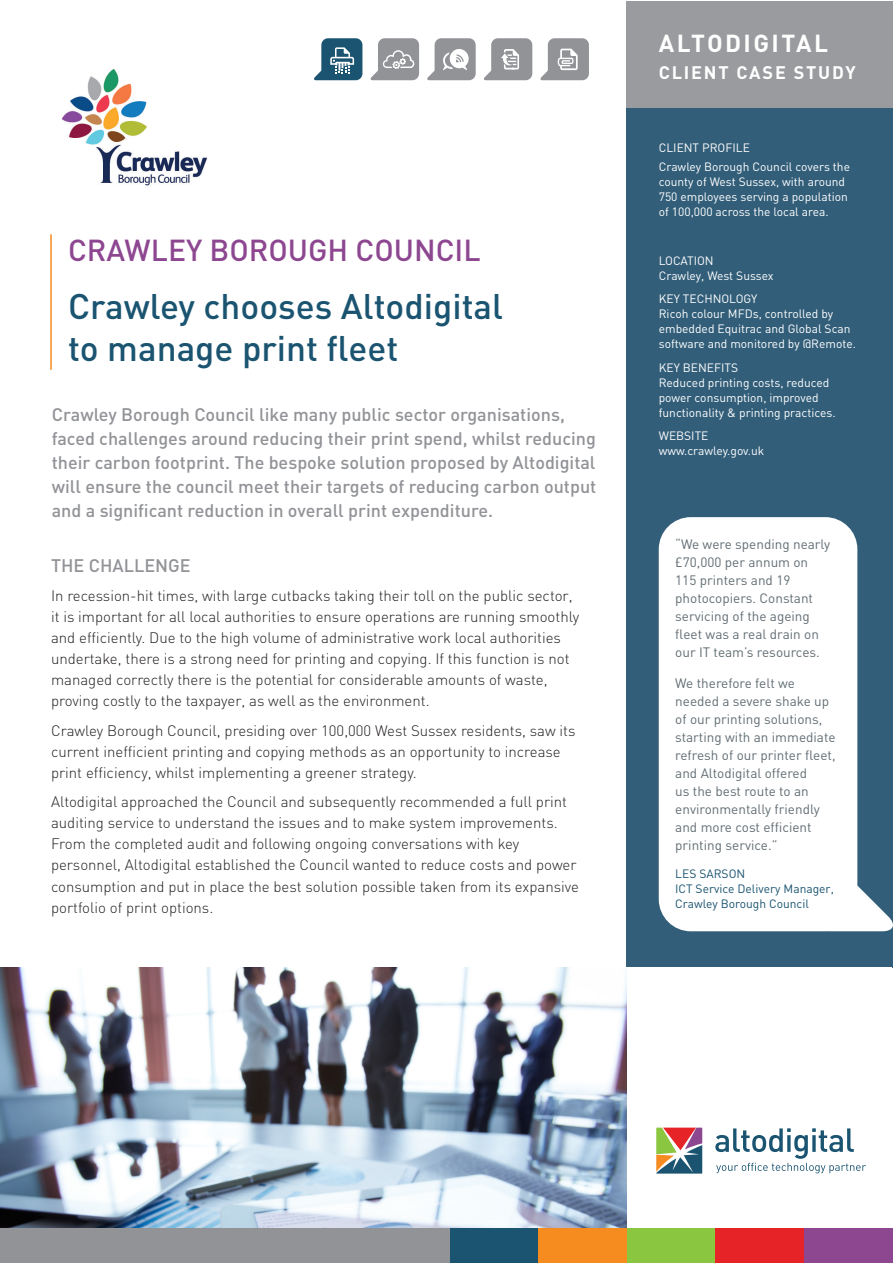
<style>
.page{position:relative;width:893px;height:1263px;background:#fff}
.page>*{position:absolute;margin:0;border:0;box-sizing:border-box;transform-origin:0 0}
.t1{font:500 35.1px/42.2px "DIN";color:#1a5470}
.t2{font:500 30px "DIN";color:#8d4791}
.t3{font:700 24.3px "DIN";letter-spacing:.1em;color:#fff}
.t4{font:500 18px/24px "DIN";color:#919397}
.t5{font:700 18px "DIN";letter-spacing:.1em;color:#fff}
.t6{font:300 15px/21px "DIN";color:#231f20}
.t7{font:13.5px/18px "DIN";color:#616d73}
.t8{font:12px/15px "DIN";color:#fff}
.t9{font:12px/15px "DIN";color:#1a5470}
</style>
<div class="page">
<div style="left:626px;top:1px;width:267px;height:966px;background:#325e79"></div>
<svg style="left:715px;top:1128px;width:151px;height:45px"></svg>
<svg style="left:656px;top:1127px;width:46px;height:46px;background:#998477"></svg>
<div style="left:626px;top:1px;width:267px;height:107px;background:#9a9b9e"></div>
<img style="left:0;top:967px;width:626px;height:261px">
<div style="left:0;top:1228px;width:893px;height:35px;background:#919397"></div>
<div style="left:450px;top:1228px;width:89px;height:34px;background:#1a5470"></div>
<div style="left:538px;top:1228px;width:89px;height:34px;background:#f68b1f"></div>
<div style="left:627px;top:1228px;width:89px;height:34px;background:#8bc640"></div>
<div style="left:715px;top:1228px;width:89px;height:34px;background:#e62428"></div>
<div style="left:804px;top:1228px;width:89px;height:34px;background:#8d4791"></div>
<svg style="left:659px;top:517px;width:234px;height:414px;background:#e1e8eb"></svg>
<hr style="left:50px;top:234px;width:2px;height:136px;background:#f68b21">
<svg style="left:427px;top:38px;width:49px;height:42px"></svg>
<svg style="left:540px;top:38px;width:49px;height:42px"></svg>
<svg style="left:484px;top:38px;width:48px;height:42px"></svg>
<svg style="left:314px;top:38px;width:48px;height:42px"></svg>
<svg style="left:370px;top:38px;width:49px;height:42px"></svg>
<img style="left:61px;top:69px;width:146px;height:117px">
<p class="t2" style="left:68px;top:231px;width:414px">CRAWLEY BOROUGH COUNCIL</p>
<p class="t1" style="left:68px;top:284px;width:437px">Crawley chooses Altodigital to manage print fleet</p>
<p class="t4" style="left:52px;top:402px;width:546px">Crawley Borough Council like many public sector organisations, faced challenges around reducing their print spend, whilst reducing their carbon footprint. The bespoke solution proposed by Altodigital will ensure the council meet their targets of reducing carbon output and a significant reduction in overall print expenditure.</p>
<p class="t4" style="left:51px;top:553px;width:141px">THE CHALLENGE</p>
<p class="t6" style="left:51px;top:585px;width:530px">In recession-hit times, with large cutbacks taking their toll on the public sector, it is important for all local authorities to ensure operations are running smoothly and efficiently. Due to the high volume of administrative work local authorities undertake, there is a strong need for printing and copying. If this function is not managed correctly there is the potential for considerable amounts of waste, proving costly to the taxpayer, as well as the environment.</p>
<p class="t6" style="left:51px;top:720px;width:526px">Crawley Borough Council, presiding over 100,000 West Sussex residents, saw its current inefficient printing and copying methods as an opportunity to increase print efficiency, whilst implementing a greener strategy.</p>
<p class="t6" style="left:51px;top:791px;width:529px">Altodigital approached the Council and subsequently recommended a full print auditing service to understand the issues and to make system improvements.<br>From the completed audit and following ongoing conversations with key personnel, Altodigital established the Council wanted to reduce costs and power consumption and put in place the best solution possible taken from its expansive portfolio of print options.</p>
<p class="t3" style="left:659px;top:27px;width:171px">ALTODIGITAL</p>
<p class="t5" style="left:659px;top:61px;width:199px">CLIENT CASE STUDY</p>
<p class="t8" style="left:659px;top:140px;width:93px">CLIENT PROFILE</p>
<p class="t8" style="left:659px;top:159px;width:193px">Crawley Borough Council covers the county of West Sussex, with around 750 employees serving a population of 100,000 across the local area.</p>
<p class="t8" style="left:659px;top:253px;width:56px">LOCATION</p>
<p class="t8" style="left:659px;top:268px;width:116px">Crawley, West Sussex</p>
<p class="t8" style="left:659px;top:291px;width:100px">KEY TECHNOLOGY</p>
<p class="t8" style="left:659px;top:306px;width:199px">Ricoh colour MFDs, controlled by embedded Equitrac and Global Scan software and monitored by @Remote.</p>
<p class="t8" style="left:659px;top:360px;width:81px">KEY BENEFITS</p>
<p class="t8" style="left:659px;top:375px;width:178px">Reduced printing costs, reduced power consumption, improved functionality &amp; printing practices.</p>
<p class="t8" style="left:659px;top:428px;width:51px">WEBSITE</p>
<p class="t8" style="left:659px;top:443px;width:107px">www.crawley.gov.uk</p>
<p class="t7" style="left:675px;top:535px;width:157px">“We were spending nearly £70,000 per annum on<br>115 printers and 19 photocopiers. Constant servicing of the ageing fleet was a real drain on our IT team’s resources.</p>
<p class="t7" style="left:675px;top:674px;width:162px">We therefore felt we needed a severe shake up of our printing solutions, starting with an immediate refresh of our printer fleet, and Altodigital offered<br>us the best route to an environmentally friendly and more cost efficient printing service.”</p>
<p class="t9" style="left:675px;top:866px;width:160px">LES SARSON<br>ICT Service Delivery Manager,<br>Crawley Borough Council</p>
</div>
